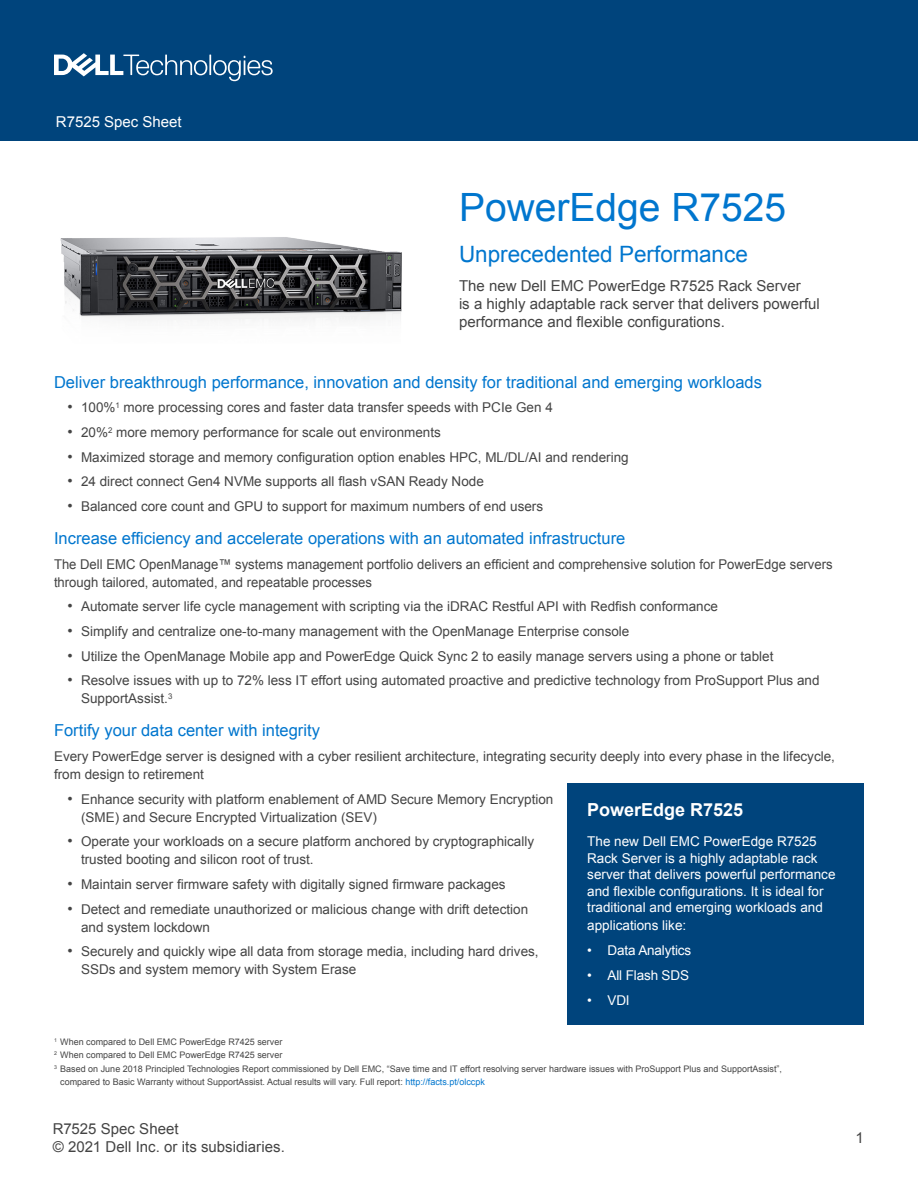
<style>
.page{position:relative;width:918px;height:1188px;background:#fff}
.page>*{position:absolute;margin:0;border:0;box-sizing:border-box;transform-origin:0 0}
.Document_Headline{font:39px "Arial";color:#0076ce}
.Document_Headline-2{font:22.5px "Arial";color:#0076ce}
.Body_copy_Dell_Dark{font:700 18px "Arial";color:#fff}
.Body_Text{font:16.5px "Arial";color:#0076ce}
.Body_Headline{font:16.5px "Arial";color:#0076ce}
.Body_copy_Dell_Dark-2{font:15px/18px "Arial";color:#444}
.t1{font:15px "Arial";color:#fff}
.Body_Text-2{font:13.5px/18px "Arial";color:#444}
.Body_Text-3{font:13.5px/16.5px "Arial";color:#fff}
.Bullet_Text{font:13.5px/18px "Arial";color:#444}
.Table_Text{font:9px/13.5px "Arial";color:#444}
.Table_Text-2{font:5.25px "Arial";color:#444}
.s1{font-size:15px}
.s2{color:#0076ce}
</style>
<div class="page">
<div style="left:0;top:0;width:918px;height:141px;background:#00447c"></div>
<svg style="left:54px;top:53px;width:219px;height:28px"></svg>
<div style="left:567px;top:783px;width:297px;height:242px;background:#00447c"></div>
<img style="left:60px;top:237px;width:342px;height:83px">
<p class="t1" style="left:56px;top:112px;width:127px">R7525 Spec Sheet</p>
<p class="Document_Headline" style="left:459px;top:181px;width:329px">PowerEdge R7525</p>
<p class="Document_Headline-2" style="left:459px;top:239px;width:290px">Unprecedented Performance</p>
<p class="Body_copy_Dell_Dark-2" style="left:459px;top:277px;width:343px">The new Dell EMC PowerEdge R7525 Rack Server</p>
<p class="Body_copy_Dell_Dark-2" style="left:459px;top:295px;width:362px">is a highly adaptable rack server that delivers powerful</p>
<p class="Body_copy_Dell_Dark-2" style="left:459px;top:313px;width:267px">performance and flexible configurations.</p>
<p class="Body_Headline" style="left:54px;top:371px;width:709px">Deliver breakthrough performance, innovation and density for traditional and emerging workloads</p>
<p class="Body_Text-2" style="left:68px;top:399px;width:487px"><span class="s1">•</span> 100%<sup>1</sup> more processing cores and faster data transfer speeds with PCIe Gen 4</p>
<p class="Body_Text-2" style="left:68px;top:424px;width:375px"><span class="s1">•</span> 20%<sup>2</sup> more memory performance for scale out environments</p>
<p class="Body_Text-2" style="left:68px;top:448px;width:563px"><span class="s1">•</span> Maximized storage and memory configuration option enables HPC, ML/DL/AI and rendering</p>
<p class="Body_Text-2" style="left:68px;top:473px;width:418px"><span class="s1">•</span> 24 direct connect Gen4 NVMe supports all flash vSAN Ready Node</p>
<p class="Body_Text-2" style="left:68px;top:498px;width:477px"><span class="s1">•</span> Balanced core count and GPU to support for maximum numbers of end users</p>
<p class="Body_Text" style="left:54px;top:528px;width:573px">Increase efficiency and accelerate operations with an automated infrastructure</p>
<p class="Body_Text-2" style="left:54px;top:555px;width:780px">The Dell EMC OpenManage™ systems management portfolio delivers an efficient and comprehensive solution for PowerEdge servers through tailored, automated, and repeatable processes</p>
<p class="Body_Text-2" style="left:68px;top:598px;width:652px"><span class="s1">•</span> Automate server life cycle management with scripting via the iDRAC Restful API with Redfish conformance</p>
<p class="Body_Text-2" style="left:68px;top:623px;width:563px"><span class="s1">•</span> Simplify and centralize one-to-many management with the OpenManage Enterprise console</p>
<p class="Body_Text-2" style="left:68px;top:647px;width:708px"><span class="s1">•</span> Utilize the OpenManage Mobile app and PowerEdge Quick Sync 2 to easily manage servers using a phone or tablet</p>
<p class="Body_Text-2" style="left:81px;top:672px;width:740px;text-indent:-14px"><span class="s1">•</span> Resolve issues with up to 72% less IT effort using automated proactive and predictive technology from ProSupport Plus and<br>SupportAssist.<sup>3</sup></p>
<p class="Body_Text" style="left:54px;top:720px;width:267px">Fortify your data center with integrity</p>
<p class="Bullet_Text" style="left:54px;top:747px;width:783px">Every PowerEdge server is designed with a cyber resilient architecture, integrating security deeply into every phase in the lifecycle, from design to retirement</p>
<p class="Body_Text-2" style="left:81px;top:790px;width:474px;text-indent:-14px"><span class="s1">•</span> Enhance security with platform enablement of AMD Secure Memory Encryption (SME) and Secure Encrypted Virtualization (SEV)</p>
<p class="Body_Text-2" style="left:81px;top:833px;width:455px;text-indent:-14px"><span class="s1">•</span> Operate your workloads on a secure platform anchored by cryptographically trusted booting and silicon root of trust.</p>
<p class="Body_Text-2" style="left:68px;top:875px;width:440px"><span class="s1">•</span> Maintain server firmware safety with digitally signed firmware packages</p>
<p class="Body_Text-2" style="left:81px;top:900px;width:449px;text-indent:-14px"><span class="s1">•</span> Detect and remediate unauthorized or malicious change with drift detection and system lockdown</p>
<p class="Body_Text-2" style="left:81px;top:943px;width:459px;text-indent:-14px"><span class="s1">•</span> Securely and quickly wipe all data from storage media, including hard drives,<br>SSDs and system memory with System Erase</p>
<p class="Body_copy_Dell_Dark" style="left:587px;top:798px;width:158px">PowerEdge R7525</p>
<p class="Body_Text-3" style="left:587px;top:834px;width:250px">The new Dell EMC PowerEdge R7525<br>Rack Server is a highly adaptable rack server that delivers powerful performance and flexible configurations. It is ideal for traditional and emerging workloads and</p>
<p class="Body_Text-3" style="left:587px;top:918px;width:101px">applications like:</p>
<p class="Body_Text-3" style="left:587px;top:942px;width:106px">• Data Analytics</p>
<p class="Body_Text-3" style="left:587px;top:967px;width:103px">• All Flash SDS</p>
<p class="Body_Text-3" style="left:587px;top:992px;width:44px">• VDI</p>
<p class="Table_Text-2" style="left:54px;top:1037px;width:4px">1</p>
<p class="Table_Text-2" style="left:54px;top:1050px;width:4px">2</p>
<p class="Table_Text-2" style="left:54px;top:1064px;width:4px">3</p>
<p class="Table_Text" style="left:60px;top:1035px;width:224px">When compared to Dell EMC PowerEdge R7425 server</p>
<p class="Table_Text" style="left:60px;top:1049px;width:224px">When compared to Dell EMC PowerEdge R7425 server</p>
<p class="Table_Text" style="left:60px;top:1062px;width:723px">Based on June 2018 Principled Technologies Report commissioned by Dell EMC, “Save time and IT effort resolving server hardware issues with ProSupport Plus and SupportAssist”, compared to Basic Warranty without SupportAssist. Actual results will vary. Full report: <span class="s2">http://facts.pt/olccpk</span></p>
<p class="Body_copy_Dell_Dark-2" style="left:53px;top:1120px;width:233px">R7525 Spec Sheet<br>© 2021 Dell Inc. or its subsidiaries.</p>
<p class="Body_copy_Dell_Dark-2" style="left:856px;top:1129px;width:10px">1</p>
</div>
